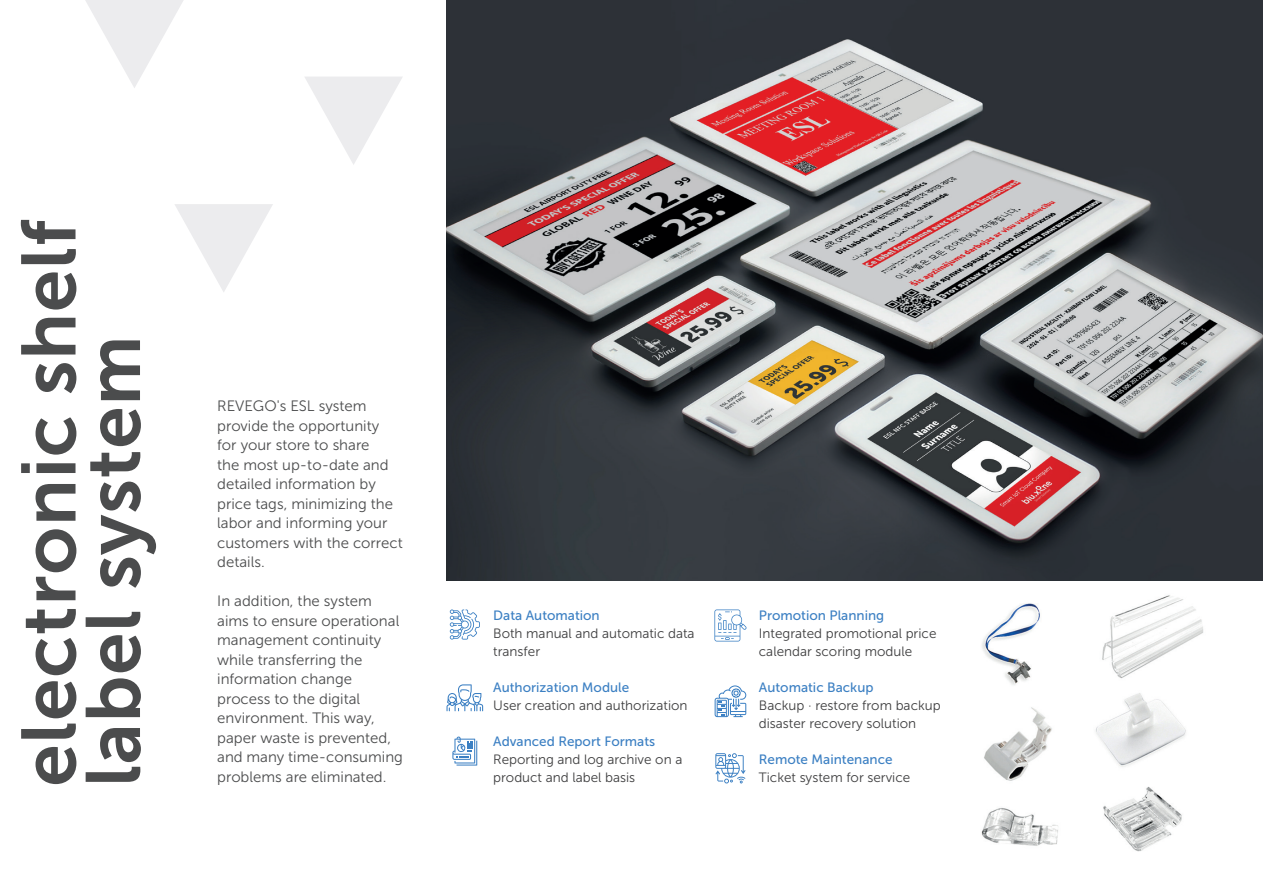
<style>
.page{position:relative;width:1263px;height:893px;background:#fff}
.page>*{position:absolute;margin:0;border:0;box-sizing:border-box;transform-origin:0 0}
.t1{font:76.65px/64.5px "Museo Sans 700";letter-spacing:.01em;color:#4b4c4d}
.t2{font:15px/19.5px "Museo Sans 300";color:#4b4c4d}
.t3{font:13.5px/18px "Museo Sans 300";color:#3e3e3f}
.t4{font:13.5px "Museo Sans 500";color:#3c80c3}
</style>
<div class="page">
<svg style="left:85px;top:0;width:99px;height:88px"></svg>
<svg style="left:305px;top:77px;width:97px;height:88px"></svg>
<svg style="left:175px;top:204px;width:98px;height:88px"></svg>
<svg style="left:450px;top:609px;width:30px;height:31px"></svg>
<svg style="left:446px;top:684px;width:37px;height:27px"></svg>
<svg style="left:452px;top:736px;width:25px;height:30px"></svg>
<svg style="left:714px;top:609px;width:32px;height:32px"></svg>
<svg style="left:715px;top:685px;width:31px;height:32px"></svg>
<svg style="left:715px;top:753px;width:30px;height:30px"></svg>
<img style="left:446px;top:0;width:817px;height:580px">
<img style="left:981px;top:595px;width:223px;height:257px">
<h1 class="t1" style="left:17px;top:787px;width:568px;rotate:-90deg">electronic shelf label system</h1>
<p class="t2" style="left:217px;top:396px;width:187px">REVEGO's ESL system provide the opportunity<br>for your store to share<br>the most up-to-date and detailed information by price tags, minimizing the labor and informing your customers with the correct details.</p>
<p class="t2" style="left:217px;top:591px;width:187px">In addition, the system aims to ensure operational management continuity while transferring the information change process to the digital environment. This way, paper waste is prevented, and many time-consuming problems are eliminated.</p>
<p class="t4" style="left:493px;top:608px;width:108px">Data Automation</p>
<p class="t3" style="left:493px;top:624px;width:203px">Both manual and automatic data transfer</p>
<p class="t4" style="left:493px;top:680px;width:138px">Authorization Module</p>
<p class="t3" style="left:493px;top:696px;width:196px">User creation and authorization</p>
<p class="t4" style="left:493px;top:734px;width:163px">Advanced Report Formats</p>
<p class="t3" style="left:493px;top:750px;width:191px">Reporting and log archive on a product and label basis</p>
<p class="t4" style="left:759px;top:608px;width:127px">Promotion Planning</p>
<p class="t3" style="left:759px;top:624px;width:179px">Integrated promotional price calendar scoring module</p>
<p class="t4" style="left:759px;top:680px;width:116px">Automatic Backup</p>
<p class="t3" style="left:759px;top:696px;width:191px">Backup · restore from backup · disaster recovery solution</p>
<p class="t4" style="left:759px;top:752px;width:135px">Remote Maintenance</p>
<p class="t3" style="left:759px;top:768px;width:153px">Ticket system for service</p>
</div>
